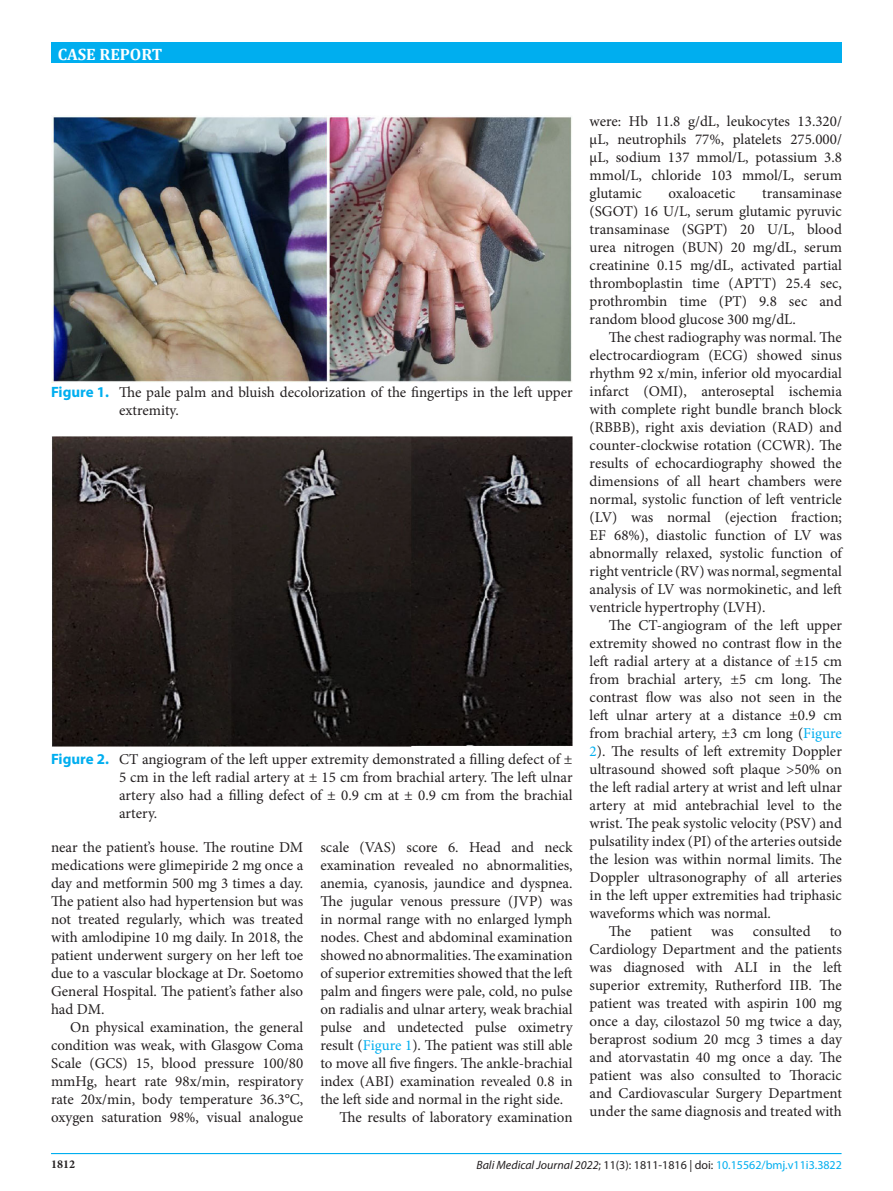
<style>
.page{position:relative;width:893px;height:1191px;background:#fff}
.page>*{position:absolute;margin:0;border:0;box-sizing:border-box;transform-origin:0 0}
.t1{font:700 16.5px "Cambria";color:#fff}
.t2{font:15px/18px "Minion Pro";color:#231f20;text-align:justify}
.judul{font:12px "Myriad Pro";color:#00aeef}
.judul-2{font:700 12px "Minion Pro";color:#231f20}
.s1{font-family:"Myriad Pro";font-weight:700;color:#00aeef}
.s2{color:#00aeef}
.s3{font-style:italic;color:#231f20}
.s4{color:#231f20}
</style>
<div class="page">
<div style="left:51px;top:43px;width:790px;height:20px;background:#00aeef"></div>
<hr style="left:51px;top:1153px;width:790px;height:1px;background:#00aeef">
<img style="left:51px;top:115px;width:521px;height:267px">
<img style="left:52px;top:436px;width:521px;height:310px">
<p class="t1" style="left:58px;top:43px;width:106px">CASE REPORT</p>
<p class="t2" style="left:119px;top:383px;width:455px;text-indent:-68px"><span class="s1">Figure 1.</span> The pale palm and bluish decolorization of the fingertips in the left upper extremity.</p>
<p class="t2" style="left:119px;top:750px;width:455px;text-indent:-68px"><span class="s1">Figure 2.</span> CT angiogram of the left upper extremity demonstrated a filling defect of ± 5 cm in the left radial artery at ± 15 cm from brachial artery. The left ulnar artery also had a filling defect of ± 0.9 cm at ± 0.9 cm from the brachial artery.</p>
<p class="t2" style="left:51px;top:838px;width:254px">near the patient’s house. The routine DM medications were glimepiride 2 mg once a day and metformin 500 mg 3 times a day.<br>The patient also had hypertension but was not treated regularly, which was treated with amlodipine 10 mg daily. In 2018, the patient underwent surgery on her left toe due to a vascular blockage at Dr. Soetomo General Hospital. The patient’s father also had DM.</p>
<p class="t2" style="left:51px;top:1018px;width:254px;text-indent:19px">On physical examination, the general condition was weak, with Glasgow Coma Scale (GCS) 15, blood pressure 100/80 mmHg, heart rate 98x/min, respiratory rate 20x/min, body temperature 36.3°C, oxygen saturation 98%, visual analogue</p>
<p class="t2" style="left:320px;top:838px;width:254px">scale (VAS) score 6. Head and neck examination revealed no abnormalities, anemia, cyanosis, jaundice and dyspnea.<br>The jugular venous pressure (JVP) was in normal range with no enlarged lymph nodes. Chest and abdominal examination showed no abnormalities. The examination of superior extremities showed that the left palm and fingers were pale, cold, no pulse on radialis and ulnar artery, weak brachial pulse and undetected pulse oximetry result (<span class="s2">Figure 1</span>). The patient was still able to move all five fingers. The ankle-brachial index (ABI) examination revealed 0.8 in the left side and normal in the right side.</p>
<p class="t2" style="left:339px;top:1108px;width:235px">The results of laboratory examination</p>
<p class="t2" style="left:590px;top:112px;width:254px">were: Hb 11.8 g/dL, leukocytes 13.320/ μL, neutrophils 77%, platelets 275.000/ μL, sodium 137 mmol/L, potassium 3.8 mmol/L, chloride 103 mmol/L, serum glutamic</p>
<p class="t2" style="left:668px;top:184px;width:68px">oxaloacetic</p>
<p class="t2" style="left:590px;top:184px;width:254px;text-indent:172px">transaminase (SGOT) 16 U/L, serum glutamic pyruvic transaminase (SGPT) 20 U/L, blood urea nitrogen (BUN) 20 mg/dL, serum creatinine 0.15 mg/dL, activated partial thromboplastin time (APTT) 25.4 sec, prothrombin time (PT) 9.8 sec and random blood glucose 300 mg/dL.</p>
<p class="t2" style="left:590px;top:328px;width:254px;text-indent:19px">The chest radiography was normal. The electrocardiogram (ECG) showed sinus rhythm 92 x/min, inferior old myocardial infarct (OMI), anteroseptal ischemia with complete right bundle branch block (RBBB), right axis deviation (RAD) and counter-clockwise rotation (CCWR). The results of echocardiography showed the dimensions of all heart chambers were normal, systolic function of left ventricle (LV) was normal (ejection fraction; EF 68%), diastolic function of LV was abnormally relaxed, systolic function of right ventricle (RV) was normal, segmental analysis of LV was normokinetic, and left ventricle hypertrophy (LVH).</p>
<p class="t2" style="left:590px;top:616px;width:254px;text-indent:19px">The CT-angiogram of the left upper extremity showed no contrast flow in the left radial artery at a distance of ±15 cm from brachial artery, ±5 cm long. The contrast flow was also not seen in the left ulnar artery at a distance ±0.9 cm from brachial artery, ±3 cm long (<span class="s2">Figure 2</span>). The results of left extremity Doppler ultrasound showed soft plaque &gt;50% on the left radial artery at wrist and left ulnar artery at mid antebrachial level to the wrist. The peak systolic velocity (PSV) and pulsatility index (PI) of the arteries outside the lesion was within normal limits. The Doppler ultrasonography of all arteries in the left upper extremities had triphasic waveforms which was normal.</p>
<p class="t2" style="left:609px;top:922px;width:24px">The</p>
<p class="t2" style="left:650px;top:922px;width:43px">patient</p>
<p class="t2" style="left:711px;top:922px;width:24px">was</p>
<p class="t2" style="left:753px;top:922px;width:59px">consulted</p>
<p class="t2" style="left:590px;top:922px;width:254px;text-indent:240px">to Cardiology Department and the patients was diagnosed with ALI in the left superior extremity, Rutherford IIB. The patient was treated with aspirin 100 mg once a day, cilostazol 50 mg twice a day, beraprost sodium 20 mcg 3 times a day and atorvastatin 40 mg once a day. The patient was also consulted to Thoracic and Cardiovascular Surgery Department under the same diagnosis and treated with</p>
<p class="judul-2" style="left:51px;top:1156px;width:25px">1812</p>
<p class="judul" style="left:476px;top:1157px;width:367px"><span class="s3">Bali Medical Journal 2022</span><span class="s4">; 11(3): 1811-1816 | doi:</span> 10.15562/bmj.v11i3.3822</p>
</div>
